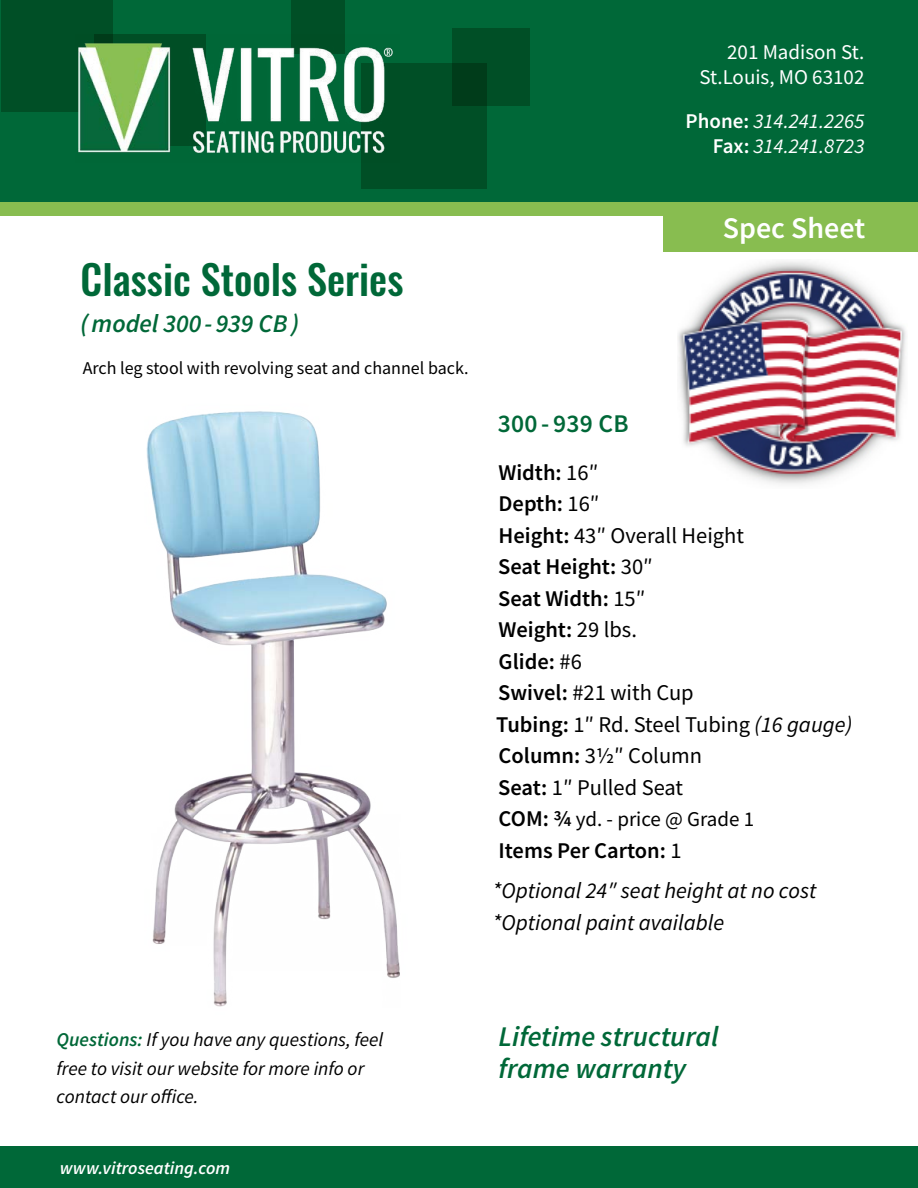
<style>
.page{position:relative;width:918px;height:1188px;background:#fff}
.page>*{position:absolute;margin:0;border:0;box-sizing:border-box;transform-origin:0 0}
.t1{font:500 40.5px "Oswald";color:#006838}
.t2{font:600 30px "Source Sans Pro";color:#fff}
.t3{font:italic 600 28.5px/31.5px "Source Sans Pro";color:#006838}
.t4{font:italic 600 25.5px "Source Sans Pro";color:#006838}
.t5{font:600 25.5px "Source Sans Pro";letter-spacing:.01em;color:#006838}
.t6{font:22.5px/31.5px "Source Sans Pro";color:#000}
.t7{font:italic 22.5px/40.5px "Source Sans Pro";color:#000}
.t8{font:italic 21px/25.2px "Source Sans Pro";color:#fff;text-align:right}
.t9{font:21px/25.2px "Source Sans Pro";color:#fff;text-align:right}
.t10{font:21px "Source Sans Pro";color:#000}
.t11{font:italic 19.5px/28.5px "Source Sans Pro";color:#000}
.t12{font:18px "Source Sans Pro";color:#000}
.t13{font:italic 600 18px "Source Sans Pro";color:#fff}
.s1{font-weight:600;font-style:normal}
.s2{font-weight:600}
.s3{font-style:italic}
.s4{font-weight:600;font-size:22.5px}
.s5{font-style:normal}
.s6{font-weight:600;color:#006838}
</style>
<div class="page">
<img style="left:678px;top:261px;width:228px;height:223px">
<div style="left:1px;top:0;width:917px;height:205px;background:#006838"></div>
<div style="left:1px;top:0;width:111px;height:112px;background:#004f26"></div>
<div style="left:291px;top:0;width:54px;height:54px;background:#004f26"></div>
<div style="left:361px;top:63px;width:126px;height:126px;background:#004f26"></div>
<div style="left:453px;top:29px;width:77px;height:77px;background:linear-gradient(to right,#00421e,#005228)"></div>
<div style="left:1px;top:202px;width:917px;height:14px;background:#88bd50"></div>
<div style="left:1px;top:1147px;width:917px;height:41px;background:#006838"></div>
<div style="left:663px;top:204px;width:255px;height:48px;background:#88bd50"></div>
<img style="left:146px;top:411px;width:254px;height:596px">
<img style="left:78px;top:35px;width:315px;height:118px">
<h1 class="t1" style="left:81px;top:251px;width:324px">Classic Stools Series</h1>
<p class="t4" style="left:81px;top:307px;width:220px">(model 300 - 939 CB)</p>
<p class="t12" style="left:83px;top:356px;width:387px">Arch leg stool with revolving seat and channel back.</p>
<p class="t9" style="left:700px;top:40px;width:166px">201 Madison St.<br>St.Louis, MO 63102</p>
<p class="t8" style="left:686px;top:108px;width:180px"><span class="s1">Phone:</span> 314.241.2265<br><span class="s1">Fax:</span> 314.241.8723</p>
<h2 class="t2" style="left:723px;top:208px;width:144px">Spec Sheet</h2>
<p class="t5" style="left:498px;top:407px;width:132px">300 - 939 CB</p>
<p class="t6" style="left:496px;top:457px;width:358px"><span class="s2">Width:</span> 16″<br><span class="s2">Depth:</span> 16″<br><span class="s2">Height:</span> 43″ Overall Height<br><span class="s2">Seat Height:</span> 30″<br><span class="s2">Seat Width:</span> 15″<br><span class="s2">Weight:</span> 29 lbs.<br><span class="s2">Glide:</span> #6<br><span class="s2">Swivel:</span> #21 with Cup<br><span class="s2">Tubing:</span> 1″ Rd. Steel Tubing <span class="s3">(16 gauge)<br></span><span class="s2">Column:</span> 3½″ Column<br><span class="s2">Seat:</span> 1″ Pulled Seat</p>
<p class="t10" style="left:499px;top:806px;width:257px"><span class="s4">COM: ¾</span> yd. - price @ Grade 1</p>
<p class="t7" style="left:492px;top:830px;width:325px"><span class="s1">Items Per Carton:</span> <span class="s5">1<br></span>*Optional 24″ seat height at no cost</p>
<p class="t7" style="left:492px;top:902px;width:233px">*Optional paint available</p>
<p class="t11" style="left:57px;top:1025px;width:328px"><span class="s6">Questions:</span> If you have any questions, feel free to visit our website for more info or contact our office.</p>
<p class="t13" style="left:60px;top:1156px;width:172px">www.vitroseating.com</p>
<p class="t3" style="left:499px;top:1021px;width:222px">Lifetime structural frame warranty</p>
</div>
